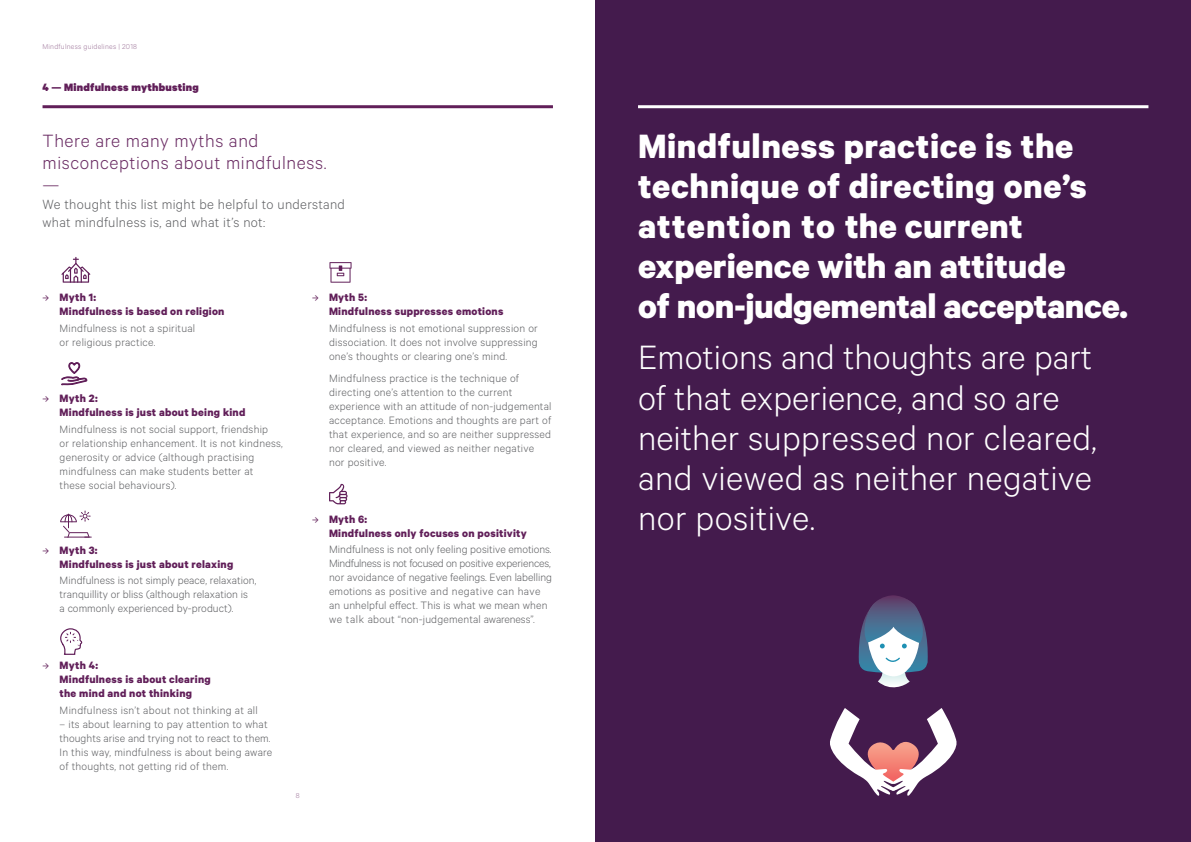
<style>
.page{position:relative;width:1191px;height:842px;background:#fff}
.page>*{position:absolute;margin:0;border:0;box-sizing:border-box;transform-origin:0 0}
.t1{font:700 38px/40px "Calibre";letter-spacing:.005em;color:#fff}
.t2{font:300 38px/40px "Calibre";color:#fff}
.t3{font:300 20px/22px "Calibre";letter-spacing:.03em;color:#692a62}
.t4{font:300 15px/18px "Calibre";letter-spacing:.02em;color:#5e5f62}
.t5{font:300 12px/14px "Calibre";letter-spacing:.02em;color:#5e5f62}
.t6{font:700 12px/14px "Calibre";letter-spacing:.02em;color:#611f59}
.t7{font:900 12px "Calibre";letter-spacing:.02em;color:#611f59}
.t8{font:300 8px "Calibre";letter-spacing:.03em;color:#a0789c}
.s1{font-family:"GT Pressura Mono";font-weight:300}
</style>
<div class="page">
<div style="left:595px;top:0;width:596px;height:842px;background:#441b4d"></div>
<svg style="left:858px;top:595px;width:70px;height:93px"></svg>
<svg style="left:830px;top:708px;width:127px;height:88px"></svg>
<hr style="left:43px;top:105px;width:510px;height:3px;background:#611f59">
<hr style="left:638px;top:105px;width:510px;height:3px;background:#fff">
<svg style="left:329px;top:484px;width:18px;height:20px"></svg>
<svg style="left:61px;top:257px;width:29px;height:26px"></svg>
<svg style="left:61px;top:362px;width:26px;height:23px"></svg>
<svg style="left:60px;top:511px;width:32px;height:27px"></svg>
<svg style="left:329px;top:262px;width:22px;height:21px"></svg>
<svg style="left:60px;top:628px;width:23px;height:27px"></svg>
<p class="t8" style="left:43px;top:41px;width:96px">Mindfulness guidelines | 2018</p>
<p class="t7" style="left:43px;top:80px;width:158px">4 — Mindfulness mythbusting</p>
<h2 class="t3" style="left:43px;top:129px;width:285px">There are many myths and misconceptions about mindfulness. —</h2>
<p class="t4" style="left:43px;top:195px;width:304px">We thought this list might be helpful to understand what mindfulness is, and what it’s not:</p>
<p class="t6" style="left:60px;top:290px;width:166px;text-indent:-17px"><span class="s1">→</span> Myth 1:<br>Mindfulness is based on religion</p>
<p class="t5" style="left:60px;top:321px;width:137px">Mindfulness is not a spiritual or religious practice.</p>
<p class="t6" style="left:60px;top:391px;width:187px;text-indent:-17px"><span class="s1">→</span> Myth 2:<br>Mindfulness is just about being kind</p>
<p class="t5" style="left:60px;top:422px;width:225px">Mindfulness is not social support, friendship<br>or relationship enhancement. It is not kindness, generosity or advice (although practising mindfulness can make students better at<br>these social behaviours).</p>
<p class="t6" style="left:60px;top:542px;width:175px;text-indent:-17px"><span class="s1">→</span> Myth 3:<br>Mindfulness is just about relaxing</p>
<p class="t5" style="left:60px;top:573px;width:198px">Mindfulness is not simply peace, relaxation, tranquillity or bliss (although relaxation is<br>a commonly experienced by-product).</p>
<p class="t6" style="left:329px;top:290px;width:176px;text-indent:-17px"><span class="s1">→</span> Myth 5:<br>Mindfulness suppresses emotions</p>
<p class="t5" style="left:329px;top:321px;width:210px;text-align:justify">Mindfulness is not emotional suppression or dissociation. It does not involve suppressing one’s thoughts or clearing one’s mind.</p>
<p class="t5" style="left:329px;top:371px;width:224px">Mindfulness practice is the technique of directing one’s attention to the current experience with an attitude of non-judgemental acceptance. Emotions and thoughts are part of that experience, and so are neither suppressed nor cleared, and viewed as neither negative nor positive.</p>
<p class="t6" style="left:329px;top:511px;width:199px;text-indent:-17px"><span class="s1">→</span> Myth 6:<br>Mindfulness only focuses on positivity</p>
<p class="t5" style="left:329px;top:542px;width:225px">Mindfulness is not only feeling positive emotions.<br>Mindfulness is not focused on positive experiences, nor avoidance of negative feelings. Even labelling emotions as positive and negative can have an unhelpful effect. This is what we mean when we talk about “non-judgemental awareness”.</p>
<p class="t6" style="left:60px;top:657px;width:153px;text-indent:-17px"><span class="s1">→</span> Myth 4:<br>Mindfulness is about clearing the mind and not thinking</p>
<p class="t5" style="left:60px;top:703px;width:200px">Mindfulness isn’t about not thinking at all</p>
<p class="t5" style="left:60px;top:717px;width:214px">– its about learning to pay attention to what thoughts arise and trying not to react to them.<br>In this way, mindfulness is about being aware of thoughts, not getting rid of them.</p>
<p class="t8" style="left:296px;top:791px;width:5px">8</p>
<h1 class="t1" style="left:638px;top:125px;width:491px">Mindfulness practice is the technique of directing one’s attention to the current experience with an attitude<br>of non-judgemental acceptance.</h1>
<h1 class="t2" style="left:638px;top:336px;width:460px">Emotions and thoughts are part of that experience, and so are neither suppressed nor cleared, and viewed as neither negative nor positive.</h1>
</div>
